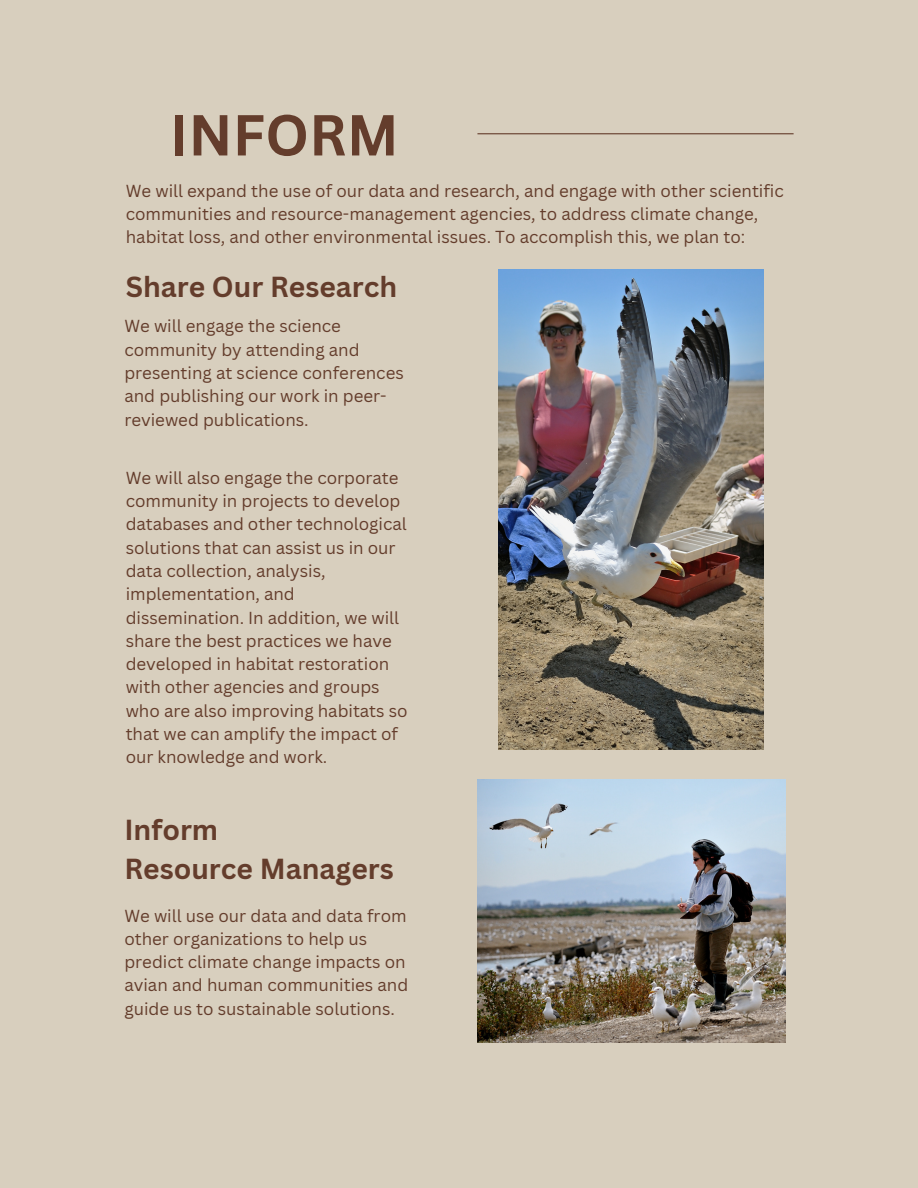
<style>
.page{position:relative;width:918px;height:1188px;background:#d8cfbe}
.page>*{position:absolute;margin:0;border:0;box-sizing:border-box;transform-origin:0 0}
.t1{font:700 56.4px "Canva Sans";color:#643d2c}
.t2{font:700 28.2px "Canva Sans";color:#643d2c}
.t3{font:16.95px/23.2px "Canva Sans";color:#643d2c}
</style>
<div class="page">
<hr style="left:477px;top:133px;width:317px;height:1px;background:#643d2c">
<img style="left:477px;top:779px;width:309px;height:264px">
<img style="left:499px;top:270px;width:264px;height:479px">
<p class="t1" style="left:170px;top:95px;width:230px">INFORM</p>
<p class="t3" style="left:126px;top:178px;width:660px">We will expand the use of our data and research, and engage with other scientific communities and resource-management agencies, to address climate change, habitat loss, and other environmental issues. To accomplish this, we plan to:</p>
<p class="t2" style="left:126px;top:267px;width:273px">Share Our Research</p>
<p class="t3" style="left:124px;top:314px;width:281px">We will engage the science community by attending and presenting at science conferences and publishing our work in peer&shy;reviewed publications.</p>
<p class="t3" style="left:126px;top:466px;width:283px">We will also engage the corporate community in projects to develop databases and other technological solutions that can assist us in our data collection, analysis, implementation, and dissemination. In addition, we will share the best practices we have developed in habitat restoration with other agencies and groups who are also improving habitats so that we can amplify the impact of our knowledge and work.</p>
<p class="t2" style="left:124px;top:810px;width:95px">Inform</p>
<p class="t2" style="left:124px;top:849px;width:271px">Resource Managers</p>
<p class="t3" style="left:124px;top:903px;width:285px">We will use our data and data from other organizations to help us predict climate change impacts on avian and human communities and guide us to sustainable solutions.</p>
</div>
